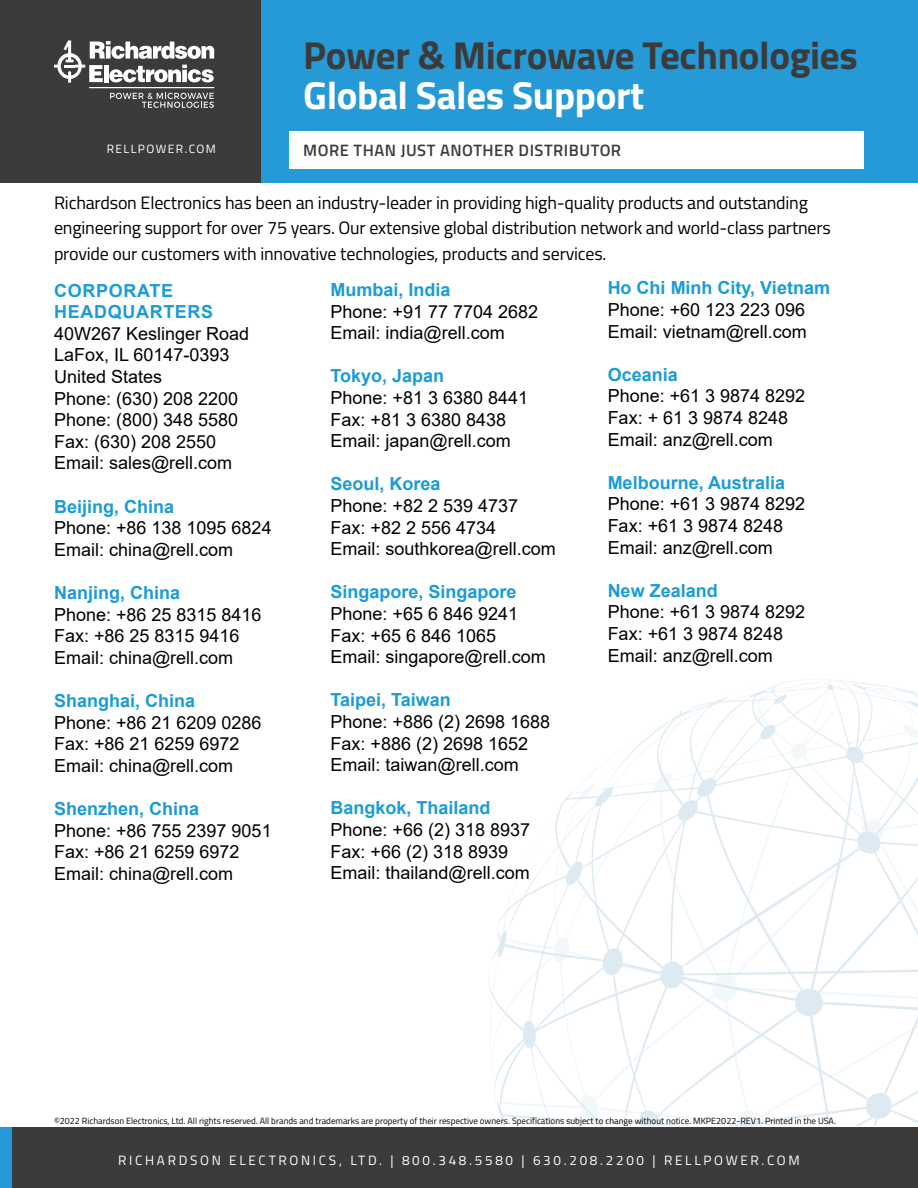
<style>
.page{position:relative;width:918px;height:1188px;background:#fff}
.page>*{position:absolute;margin:0;border:0;box-sizing:border-box;transform-origin:0 0}
.t1{font:700 39px "Titillium";letter-spacing:-.01em;color:#3c3b3b}
.t2{font:700 39px "Titillium";letter-spacing:-.01em;color:#fff}
.t3{font:18px/21.6px "Arial";color:#000}
.t4{font:18px/25.5px "Titillium";letter-spacing:-.01em;color:#000}
.t5{font:700 18px "Arial";color:#1b9bd8}
.t6{font:700 18px/21.6px "Arial";letter-spacing:.035em;color:#1b9bd8}
.t7{font:600 16.5px "Titillium";letter-spacing:.03em;color:#3c3b3b}
.t8{font:13.5px "Titillium";letter-spacing:.2em;color:#fff}
.t9{font:12px "Titillium";letter-spacing:.12em;color:#fff}
.t10{font:9px "Titillium";color:#000}
</style>
<div class="page">
<div style="left:0;top:1127px;width:918px;height:61px;background:#3c3b3b"></div>
<div style="left:0;top:1127px;width:11px;height:61px;background:#259ad6"></div>
<svg style="left:488px;top:679px;width:430px;height:446px"></svg>
<div style="left:261px;top:0;width:657px;height:182px;background:#259ad6"></div>
<div style="left:0;top:0;width:261px;height:182px;background:#3c3b3b"></div>
<svg style="left:54px;top:40px;width:160px;height:43px"></svg>
<svg style="left:110px;top:93px;width:104px;height:15px"></svg>
<hr style="left:89px;top:87px;width:125px;height:1px;background:#fff">
<div style="left:290px;top:131px;width:574px;height:38px;background:#fff"></div>
<h1 class="t1" style="left:303px;top:26px;width:556px">Power &amp; Microwave Technologies</h1>
<h1 class="t2" style="left:303px;top:66px;width:343px">Global Sales Support</h1>
<p class="t9" style="left:107px;top:140px;width:111px">RELLPOWER.COM</p>
<p class="t7" style="left:303px;top:138px;width:319px">MORE THAN JUST ANOTHER DISTRIBUTOR</p>
<p class="t4" style="left:54px;top:189px;width:778px">Richardson Electronics has been an industry-leader in providing high-quality products and outstanding engineering support for over 75 years. Our extensive global distribution network and world-class partners provide our customers with innovative technologies, products and services.</p>
<p class="t6" style="left:54px;top:280px;width:160px">CORPORATE<br>HEADQUARTERS</p>
<p class="t3" style="left:54px;top:323px;width:197px">40W267 Keslinger Road<br>LaFox, IL 60147-0393<br>United States<br>Phone: (630) 208 2200<br>Phone: (800) 348 5580<br>Fax: (630) 208 2550<br>Email: sales@rell.com</p>
<p class="t5" style="left:54px;top:494px;width:122px">Beijing, China</p>
<p class="t3" style="left:54px;top:517px;width:219px">Phone: +86 138 1095 6824<br>Email: china@rell.com</p>
<p class="t5" style="left:54px;top:580px;width:128px">Nanjing, China</p>
<p class="t3" style="left:54px;top:603px;width:209px">Phone: +86 25 8315 8416<br>Fax: +86 25 8315 9416<br>Email: china@rell.com</p>
<p class="t5" style="left:54px;top:688px;width:143px">Shanghai, China</p>
<p class="t3" style="left:54px;top:711px;width:209px">Phone: +86 21 6209 0286<br>Fax: +86 21 6259 6972<br>Email: china@rell.com</p>
<p class="t5" style="left:54px;top:796px;width:147px">Shenzhen, China</p>
<p class="t3" style="left:54px;top:819px;width:219px">Phone: +86 755 2397 9051<br>Fax: +86 21 6259 6972<br>Email: china@rell.com</p>
<p class="t5" style="left:330px;top:277px;width:122px">Mumbai, India</p>
<p class="t3" style="left:330px;top:300px;width:209px">Phone: +91 77 7704 2682<br>Email: india@rell.com</p>
<p class="t5" style="left:330px;top:363px;width:115px">Tokyo, Japan</p>
<p class="t3" style="left:330px;top:387px;width:199px">Phone: +81 3 6380 8441<br>Fax: +81 3 6380 8438<br>Email: japan@rell.com</p>
<p class="t5" style="left:330px;top:471px;width:112px">Seoul, Korea</p>
<p class="t3" style="left:330px;top:495px;width:227px">Phone: +82 2 539 4737<br>Fax: +82 2 556 4734<br>Email: southkorea@rell.com</p>
<p class="t5" style="left:330px;top:579px;width:188px">Singapore, Singapore</p>
<p class="t3" style="left:330px;top:603px;width:217px">Phone: +65 6 846 9241<br>Fax: +65 6 846 1065<br>Email: singapore@rell.com</p>
<p class="t5" style="left:330px;top:687px;width:122px">Taipei, Taiwan</p>
<p class="t3" style="left:330px;top:711px;width:221px">Phone: +886 (2) 2698 1688<br>Fax: +886 (2) 2698 1652<br>Email: taiwan@rell.com</p>
<p class="t5" style="left:330px;top:795px;width:162px">Bangkok, Thailand</p>
<p class="t3" style="left:330px;top:819px;width:201px">Phone: +66 (2) 318 8937<br>Fax: +66 (2) 318 8939<br>Email: thailand@rell.com</p>
<p class="t5" style="left:608px;top:275px;width:224px">Ho Chi Minh City, Vietnam</p>
<p class="t3" style="left:608px;top:299px;width:201px">Phone: +60 123 223 096<br>Email: vietnam@rell.com</p>
<p class="t5" style="left:608px;top:362px;width:72px">Oceania</p>
<p class="t3" style="left:608px;top:385px;width:199px">Phone: +61 3 9874 8292<br>Fax: + 61 3 9874 8248<br>Email: anz@rell.com</p>
<p class="t5" style="left:608px;top:470px;width:179px">Melbourne, Australia</p>
<p class="t3" style="left:608px;top:493px;width:199px">Phone: +61 3 9874 8292<br>Fax: +61 3 9874 8248<br>Email: anz@rell.com</p>
<p class="t5" style="left:608px;top:578px;width:112px">New Zealand</p>
<p class="t3" style="left:608px;top:601px;width:199px">Phone: +61 3 9874 8292<br>Fax: +61 3 9874 8248<br>Email: anz@rell.com</p>
<p class="t10" style="left:54px;top:1114px;width:783px">©2022 Richardson Electronics, Ltd. All rights reserved. All brands and trademarks are property of their respective owners. Specifications subject to change without notice. MKPE2022-REV1. Printed in the USA.</p>
<p class="t8" style="left:118px;top:1150px;width:683px">RICHARDSON ELECTRONICS, LTD. | 800.348.5580 | 630.208.2200 | RELLPOWER.COM</p>
</div>
